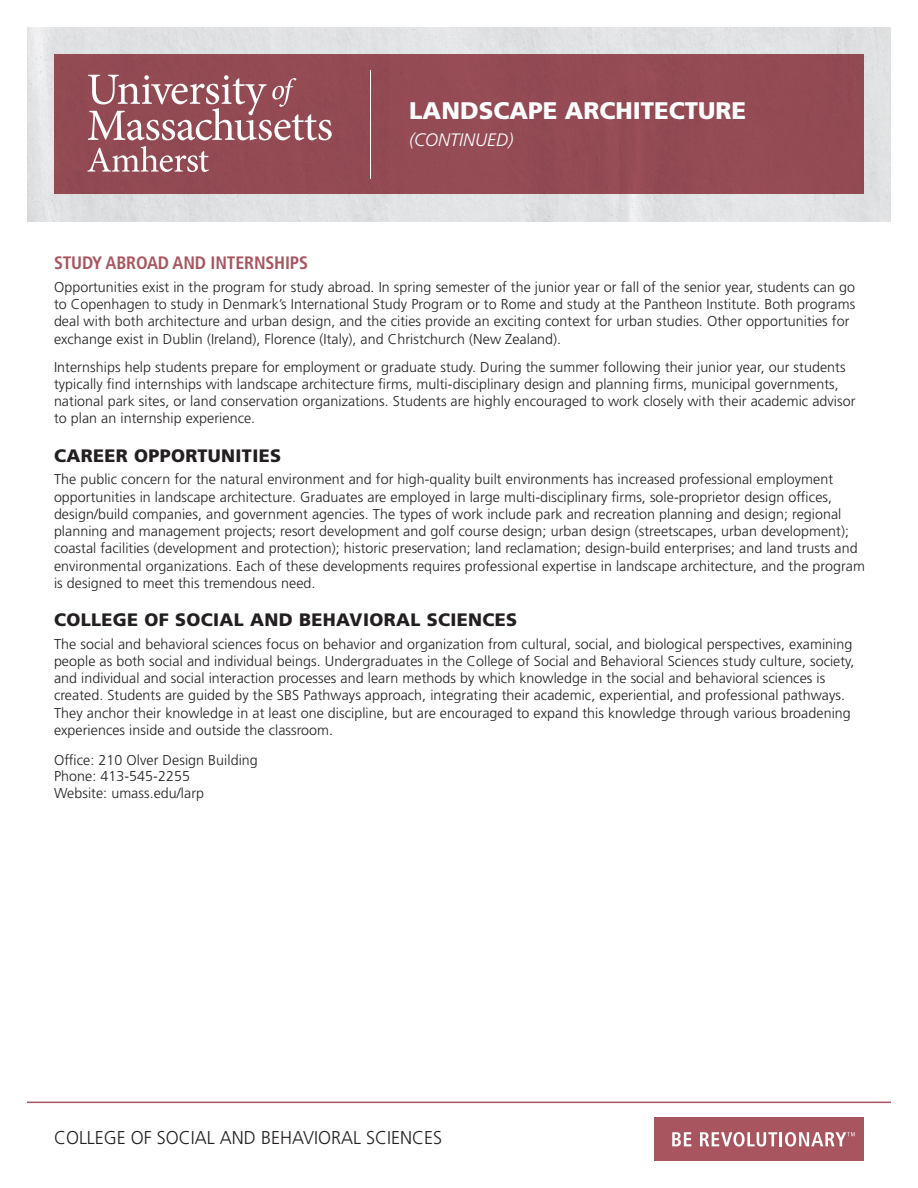
<style>
.page{position:relative;width:918px;height:1188px;background:#fff}
.page>*{position:absolute;margin:0;border:0;box-sizing:border-box;transform-origin:0 0}
.Page_Header{font:900 24px "Frutiger LT Std";color:#fff}
.Footer{font:300 18.6px "Frutiger LT Std";color:#231f20}
.Body_Header{font:900 18px "Frutiger LT Std";letter-spacing:.02em;color:#231f20}
.Body_Subheader1{font:700 condensed 18px "Frutiger";letter-spacing:-.01em;color:#a8555f}
.Page_Header-2{font:italic 300 18px "Frutiger LT Std";color:#fff}
.Body_Copy{font:300 14.25px/17.2px "Frutiger LT Std";letter-spacing:.005em;color:#231f20}
.Contact{font:300 14.25px "Frutiger LT Std";letter-spacing:.005em;color:#231f20}
</style>
<div class="page">
<hr style="left:27px;top:1102px;width:864px;height:1px;background:#a8555f">
<div style="left:27px;top:27px;width:864px;height:195px;background:#e1e2e3"></div>
<div style="left:54px;top:54px;width:810px;height:140px;background:#944b54"></div>
<svg style="left:88px;top:75px;width:244px;height:65px"></svg>
<svg style="left:87px;top:146px;width:122px;height:26px"></svg>
<hr style="left:370px;top:70px;width:1px;height:109px;background:#fff">
<div style="left:654px;top:1117px;width:210px;height:44px;background:#a8555f"></div>
<svg style="left:672px;top:1132px;width:19px;height:14px"></svg>
<svg style="left:700px;top:1132px;width:155px;height:15px"></svg>
<h1 class="Page_Header" style="left:409px;top:96px;width:338px">LANDSCAPE ARCHITECTURE</h1>
<h1 class="Page_Header-2" style="left:409px;top:129px;width:106px">(CONTINUED)</h1>
<h3 class="Body_Subheader1" style="left:54px;top:252px;width:256px">STUDY ABROAD AND INTERNSHIPS</h3>
<p class="Body_Copy" style="left:54px;top:279px;width:803px">Opportunities exist in the program for study abroad. In spring semester of the junior year or fall of the senior year, students can go to Copenhagen to study in Denmark’s International Study Program or to Rome and study at the Pantheon Institute. Both programs deal with both architecture and urban design, and the cities provide an exciting context for urban studies. Other opportunities for exchange exist in Dublin (Ireland), Florence (Italy), and Christchurch (New Zealand).</p>
<p class="Body_Copy" style="left:54px;top:358px;width:803px">Internships help students prepare for employment or graduate study. During the summer following their junior year, our students typically find internships with landscape architecture firms, multi-disciplinary design and planning firms, municipal governments, national park sites, or land conservation organizations. Students are highly encouraged to work closely with their academic advisor to plan an internship experience.</p>
<h2 class="Body_Header" style="left:54px;top:444px;width:229px">CAREER OPPORTUNITIES</h2>
<p class="Body_Copy" style="left:54px;top:471px;width:813px">The public concern for the natural environment and for high-quality built environments has increased professional employment opportunities in landscape architecture. Graduates are employed in large multi-disciplinary firms, sole-proprietor design offices, design/build companies, and government agencies. The types of work include park and recreation planning and design; regional planning and management projects; resort development and golf course design; urban design (streetscapes, urban development); coastal facilities (development and protection); historic preservation; land reclamation; design-build enterprises; and land trusts and environmental organizations. Each of these developments requires professional expertise in landscape architecture, and the program is designed to meet this tremendous need.</p>
<h2 class="Body_Header" style="left:54px;top:609px;width:465px">COLLEGE OF SOCIAL AND BEHAVIORAL SCIENCES</h2>
<p class="Body_Copy" style="left:54px;top:635px;width:802px">The social and behavioral sciences focus on behavior and organization from cultural, social, and biological perspectives, examining people as both social and individual beings. Undergraduates in the College of Social and Behavioral Sciences study culture, society, and individual and social interaction processes and learn methods by which knowledge in the social and behavioral sciences is created. Students are guided by the SBS Pathways approach, integrating their academic, experiential, and professional pathways.<br>They anchor their knowledge in at least one discipline, but are encouraged to expand this knowledge through various broadening experiences inside and outside the classroom.</p>
<p class="Contact" style="left:54px;top:752px;width:205px">Office: 210 Olver Design Building</p>
<p class="Contact" style="left:54px;top:768px;width:137px">Phone: 413-545-2255</p>
<p class="Contact" style="left:54px;top:785px;width:152px">Website: umass.edu/larp</p>
<h2 class="Footer" style="left:54px;top:1127px;width:390px">COLLEGE OF SOCIAL AND BEHAVIORAL SCIENCES</h2>
</div>
